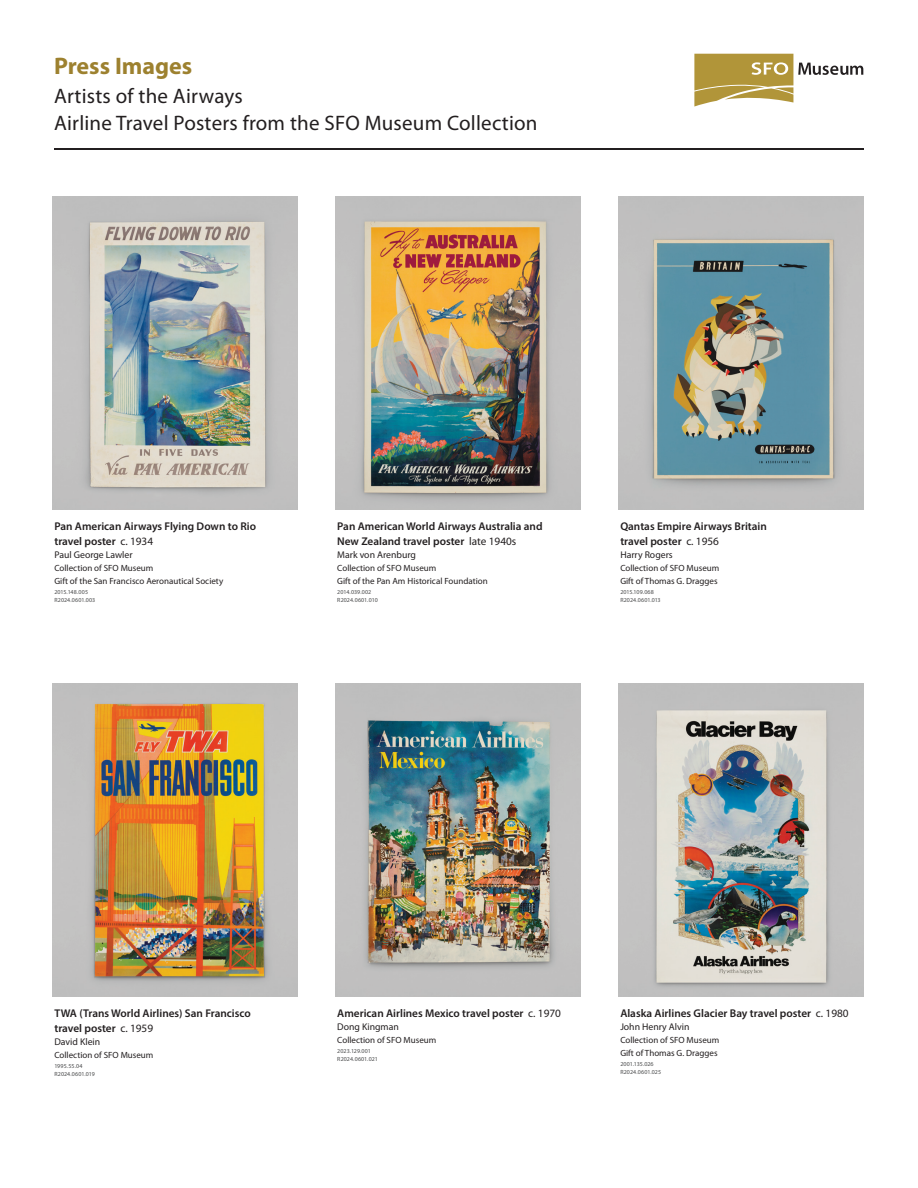
<style>
.page{position:relative;width:918px;height:1188px;background:#fff}
.page>*{position:absolute;margin:0;border:0;box-sizing:border-box;transform-origin:0 0}
.t1{font:700 24px "Myriad Pro";color:#9d812f}
.t2{font:21px/27px "Myriad Pro";letter-spacing:.01em;color:#231f20}
.t3{font:600 11.25px/15px "Myriad Pro";color:#231f20}
.t4{font:9.75px "Myriad Pro";color:#231f20}
.t5{font:9px/12.8px "Myriad Pro";color:#231f20}
.t6{font:6px/8.2px "Myriad Pro";letter-spacing:.01em;color:#4b4c4d}
.s1{font-weight:400}
</style>
<div class="page">
<hr style="left:54px;top:148px;width:810px;height:2px;background:#231f20">
<svg style="left:694px;top:54px;width:169px;height:53px"></svg>
<img style="left:53px;top:197px;width:245px;height:313px">
<img style="left:53px;top:684px;width:245px;height:313px">
<img style="left:619px;top:197px;width:245px;height:313px">
<img style="left:619px;top:684px;width:245px;height:313px">
<img style="left:336px;top:197px;width:244px;height:313px">
<img style="left:336px;top:684px;width:244px;height:313px">
<h1 class="t1" style="left:54px;top:52px;width:140px">Press Images</h1>
<h2 class="t2" style="left:54px;top:83px;width:485px">Artists of the Airways<br>Airline Travel Posters from the SFO Museum Collection</h2>
<p class="t3" style="left:54px;top:518px;width:203px">Pan American Airways Flying Down to Rio travel poster <span class="s1">c. 1934</span></p>
<p class="t4" style="left:54px;top:550px;width:80px">Paul George Lawler</p>
<p class="t5" style="left:54px;top:562px;width:170px">Collection of SFO Museum<br>Gift of the San Francisco Aeronautical Society</p>
<p class="t6" style="left:54px;top:588px;width:42px">2015.148.005<br>R2024.0601.003</p>
<p class="t3" style="left:337px;top:518px;width:207px">Pan American World Airways Australia and<br>New Zealand travel poster <span class="s1">late 1940s</span></p>
<p class="t4" style="left:337px;top:550px;width:80px">Mark von Arenburg</p>
<p class="t5" style="left:337px;top:562px;width:152px">Collection of SFO Museum<br>Gift of the Pan Am Historical Foundation</p>
<p class="t6" style="left:337px;top:588px;width:42px">2014.039.002<br>R2024.0601.010</p>
<p class="t3" style="left:620px;top:518px;width:148px">Qantas Empire Airways Britain travel poster <span class="s1">c. 1956</span></p>
<p class="t4" style="left:620px;top:550px;width:54px">Harry Rogers</p>
<p class="t5" style="left:620px;top:562px;width:101px">Collection of SFO Museum<br>Gift of Thomas G. Dragges</p>
<p class="t6" style="left:620px;top:588px;width:42px">2015.109.068<br>R2024.0601.013</p>
<p class="t3" style="left:54px;top:1005px;width:198px">TWA (Trans World Airlines) San Francisco travel poster <span class="s1">c. 1959</span></p>
<p class="t4" style="left:54px;top:1037px;width:47px">David Klein</p>
<p class="t5" style="left:54px;top:1049px;width:101px">Collection of SFO Museum</p>
<p class="t6" style="left:54px;top:1062px;width:42px">1995.55.04<br>R2024.0601.019</p>
<p class="t3" style="left:337px;top:1005px;width:225px">American Airlines Mexico travel poster <span class="s1">c. 1970</span></p>
<p class="t4" style="left:337px;top:1022px;width:63px">Dong Kingman</p>
<p class="t5" style="left:337px;top:1034px;width:101px">Collection of SFO Museum</p>
<p class="t6" style="left:337px;top:1047px;width:42px">2023.129.001<br>R2024.0601.021</p>
<p class="t3" style="left:620px;top:1005px;width:230px">Alaska Airlines Glacier Bay travel poster <span class="s1">c. 1980</span></p>
<p class="t4" style="left:620px;top:1022px;width:71px">John Henry Alvin</p>
<p class="t5" style="left:620px;top:1034px;width:101px">Collection of SFO Museum<br>Gift of Thomas G. Dragges</p>
<p class="t6" style="left:620px;top:1060px;width:42px">2001.135.026<br>R2024.0601.025</p>
</div>
